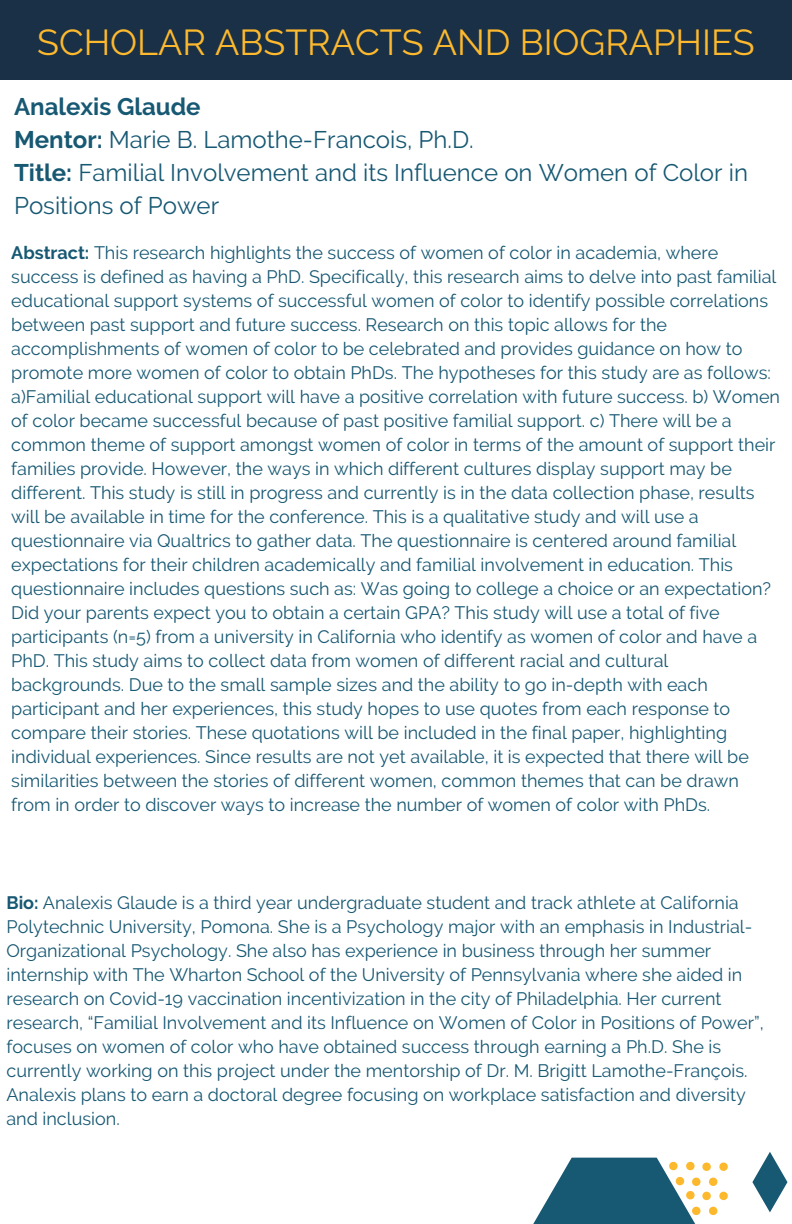
<style>
.page{position:relative;width:792px;height:1224px;background:#fff}
.page>*{position:absolute;margin:0;border:0;box-sizing:border-box;transform-origin:0 0}
.t1{font:36px "Raleway";color:#fdb92e}
.t2{font:24px/33px "Raleway";color:#175873}
.t3{font:18px/24px "Raleway";color:#175873}
.s1{font-weight:700}
</style>
<div class="page">
<div style="left:0;top:0;width:792px;height:80px;background:#193046"></div>
<svg style="left:533px;top:1158px;width:195px;height:66px"></svg>
<svg style="left:752px;top:1152px;width:35px;height:60px"></svg>
<h1 class="t1" style="left:37px;top:21px;width:719px">SCHOLAR ABSTRACTS AND BIOGRAPHIES</h1>
<h2 class="t2" style="left:14px;top:90px;width:735px"><span class="s1">Analexis Glaude<br>Mentor:</span> Marie B. Lamothe-Francois, Ph.D.<br><span class="s1">Title:</span> Familial Involvement and its Influence on Women of Color in Positions of Power</h2>
<p class="t3" style="left:11px;top:241px;width:770px"><span class="s1">Abstract:</span> This research highlights the success of women of color in academia, where success is defined as having a PhD. Specifically, this research aims to delve into past familial educational support systems of successful women of color to identify possible correlations between past support and future success. Research on this topic allows for the accomplishments of women of color to be celebrated and provides guidance on how to promote more women of color to obtain PhDs. The hypotheses for this study are as follows: a)Familial educational support will have a positive correlation with future success. b) Women of color became successful because of past positive familial support. c) There will be a common theme of support amongst women of color in terms of the amount of support their families provide. However, the ways in which different cultures display support may be different. This study is still in progress and currently is in the data collection phase, results will be available in time for the conference. This is a qualitative study and will use a questionnaire via Qualtrics to gather data. The questionnaire is centered around familial expectations for their children academically and familial involvement in education. This questionnaire includes questions such as: Was going to college a choice or an expectation?<br>Did your parents expect you to obtain a certain GPA? This study will use a total of five participants (n=5) from a university in California who identify as women of color and have a PhD. This study aims to collect data from women of different racial and cultural backgrounds. Due to the small sample sizes and the ability to go in-depth with each participant and her experiences, this study hopes to use quotes from each response to compare their stories. These quotations will be included in the final paper, highlighting individual experiences. Since results are not yet available, it is expected that there will be similarities between the stories of different women, common themes that can be drawn from in order to discover ways to increase the number of women of color with PhDs.</p>
<p class="t3" style="left:6px;top:890px;width:759px"><span class="s1">Bio:</span> Analexis Glaude is a third year undergraduate student and track athlete at California Polytechnic University, Pomona. She is a Psychology major with an emphasis in Industrial-Organizational Psychology. She also has experience in business through her summer internship with The Wharton School of the University of Pennsylvania where she aided in research on Covid-19 vaccination incentivization in the city of Philadelphia. Her current research, “Familial Involvement and its Influence on Women of Color in Positions of Power”, focuses on women of color who have obtained success through earning a Ph.D. She is currently working on this project under the mentorship of Dr. M. Brigitt Lamothe-François.<br>Analexis plans to earn a doctoral degree focusing on workplace satisfaction and diversity and inclusion.</p>
</div>
